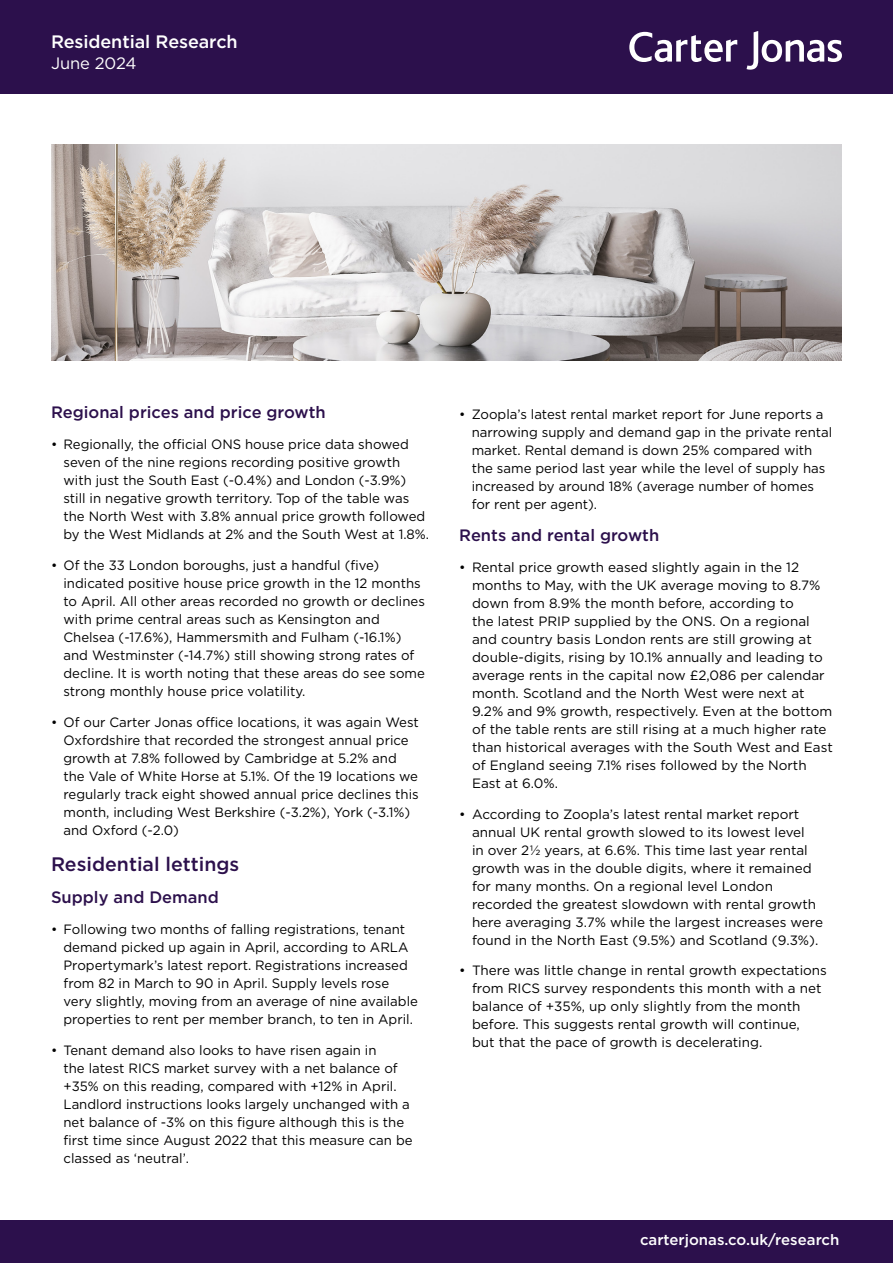
<style>
.page{position:relative;width:893px;height:1263px;background:#fff}
.page>*{position:absolute;margin:0;border:0;box-sizing:border-box;transform-origin:0 0}
.t1{font:500 19.5px "Gotham";color:#2c104c}
.t2{font:500 18px "Gotham";letter-spacing:-.005em;color:#fff}
.t3{font:500 16.5px "Gotham";color:#2c104c}
.t4{font:16.5px "Gotham";letter-spacing:-.005em;color:#fff}
.t5{font:500 15px "Gotham";color:#fff}
.t6{font:13.5px/18px "Gotham";color:#000}
</style>
<div class="page">
<div style="left:0;top:1220px;width:893px;height:43px;background:#2c104c"></div>
<div style="left:0;top:0;width:893px;height:94px;background:#2c104c"></div>
<svg style="left:746px;top:31px;width:96px;height:39px"></svg>
<svg style="left:629px;top:32px;width:108px;height:30px"></svg>
<img style="left:51px;top:145px;width:791px;height:215px">
<h2 class="t2" style="left:51px;top:30px;width:188px">Residential Research</h2>
<p class="t4" style="left:51px;top:52px;width:87px">June 2024</p>
<p class="t3" style="left:51px;top:402px;width:276px">Regional prices and price growth</p>
<p class="t6" style="left:63px;top:435px;width:367px;text-indent:-12px">• Regionally, the official ONS house price data showed seven of the nine regions recording positive growth with just the South East (-0.4%) and London (-3.9%) still in negative growth territory. Top of the table was the North West with 3.8% annual price growth followed by the West Midlands at 2% and the South West at 1.8%.</p>
<p class="t6" style="left:63px;top:556px;width:363px;text-indent:-12px">• Of the 33 London boroughs, just a handful (five) indicated positive house price growth in the 12 months to April. All other areas recorded no growth or declines with prime central areas such as Kensington and Chelsea (-17.6%), Hammersmith and Fulham (-16.1%) and Westminster (-14.7%) still showing strong rates of decline. It is worth noting that these areas do see some strong monthly house price volatility.</p>
<p class="t6" style="left:63px;top:712px;width:357px;text-indent:-12px">• Of our Carter Jonas office locations, it was again West Oxfordshire that recorded the strongest annual price growth at 7.8% followed by Cambridge at 5.2% and the Vale of White Horse at 5.1%. Of the 19 locations we regularly track eight showed annual price declines this month, including West Berkshire (-3.2%), York (-3.1%) and Oxford (-2.0)</p>
<h1 class="t1" style="left:51px;top:851px;width:190px">Residential lettings</h1>
<p class="t3" style="left:51px;top:887px;width:169px">Supply and Demand</p>
<p class="t6" style="left:63px;top:920px;width:356px;text-indent:-12px">• Following two months of falling registrations, tenant demand picked up again in April, according to ARLA Propertymark’s latest report. Registrations increased from 82 in March to 90 in April. Supply levels rose very slightly, moving from an average of nine available properties to rent per member branch, to ten in April.</p>
<p class="t6" style="left:63px;top:1041px;width:351px;text-indent:-12px">• Tenant demand also looks to have risen again in<br>the latest RICS market survey with a net balance of +35% on this reading, compared with +12% in April.<br>Landlord instructions looks largely unchanged with a net balance of -3% on this figure although this is the first time since August 2022 that this measure can be classed as ‘neutral’.</p>
<p class="t6" style="left:472px;top:404px;width:362px;text-indent:-12px">• Zoopla’s latest rental market report for June reports a narrowing supply and demand gap in the private rental market. Rental demand is down 25% compared with the same period last year while the level of supply has increased by around 18% (average number of homes for rent per agent).</p>
<p class="t3" style="left:459px;top:524px;width:201px">Rents and rental growth</p>
<p class="t6" style="left:472px;top:558px;width:362px;text-indent:-13px">• Rental price growth eased slightly again in the 12 months to May, with the UK average moving to 8.7% down from 8.9% the month before, according to<br>the latest PRIP supplied by the ONS. On a regional and country basis London rents are still growing at double-digits, rising by 10.1% annually and leading to average rents in the capital now £2,086 per calendar month. Scotland and the North West were next at 9.2% and 9% growth, respectively. Even at the bottom of the table rents are still rising at a much higher rate than historical averages with the South West and East of England seeing 7.1% rises followed by the North East at 6.0%.</p>
<p class="t6" style="left:472px;top:805px;width:353px;text-indent:-13px">• According to Zoopla’s latest rental market report annual UK rental growth slowed to its lowest level<br>in over 2½ years, at 6.6%. This time last year rental growth was in the double digits, where it remained for many months. On a regional level London recorded the greatest slowdown with rental growth here averaging 3.7% while the largest increases were found in the North East (9.5%) and Scotland (9.3%).</p>
<p class="t6" style="left:472px;top:961px;width:356px;text-indent:-13px">• There was little change in rental growth expectations from RICS survey respondents this month with a net balance of +35%, up only slightly from the month before. This suggests rental growth will continue,<br>but that the pace of growth is decelerating.</p>
<p class="t5" style="left:640px;top:1230px;width:201px">carterjonas.co.uk/research</p>
</div>
